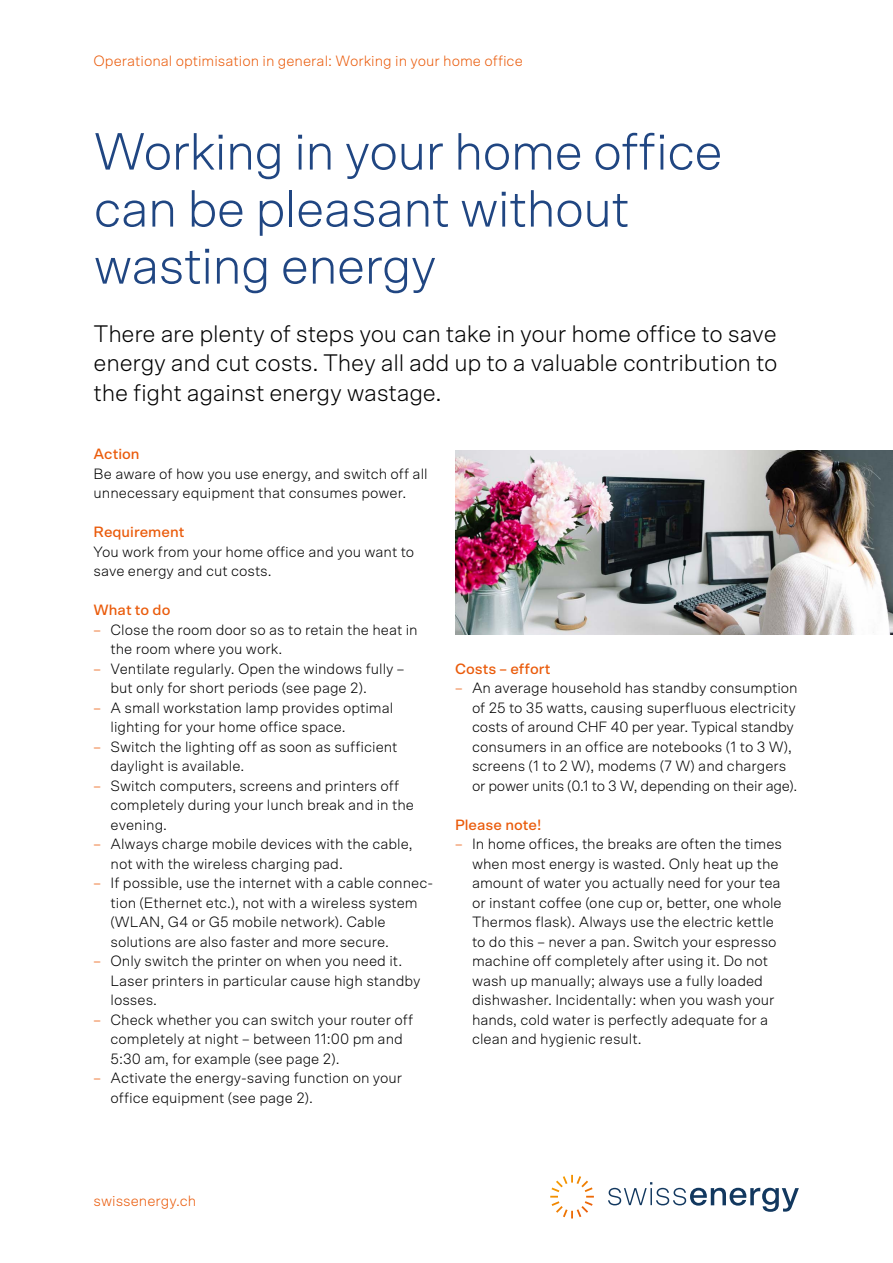
<style>
.page{position:relative;width:893px;height:1263px;background:#fff}
.page>*{position:absolute;margin:0;border:0;box-sizing:border-box;transform-origin:0 0}
.t1{font:300 52.5px/57px "Scto Grotesk A";letter-spacing:-.02em;color:#204682}
.t2{font:300 24px/29.2px "Scto Grotesk A";letter-spacing:-.01em;color:#000;text-align:justify}
.t3{font:300 15px/19.5px "Scto Grotesk A";color:#000}
.t4{font:300 15px "Scto Grotesk A";color:#ea5b0b}
.t5{font:500 15px "Scto Grotesk A";color:#ea5b0b}
.s1{color:#ea5b0b}
</style>
<div class="page">
<img style="left:455px;top:450px;width:438px;height:185px">
<svg style="left:550px;top:1175px;width:44px;height:43px"></svg>
<svg style="left:608px;top:1182px;width:191px;height:30px"></svg>
<p class="t4" style="left:94px;top:52px;width:431px">Operational optimisation in general: Working in your home office</p>
<h1 class="t1" style="left:94px;top:122px;width:631px">Working in your home office can be pleasant without wasting energy</h1>
<h2 class="t2" style="left:94px;top:319px;width:685px">There are plenty of steps you can take in your home office to save energy and cut costs. They all add up to a valuable contribution to the fight against energy wastage.</h2>
<p class="t5" style="left:94px;top:445px;width:48px">Action</p>
<p class="t3" style="left:94px;top:463px;width:336px">Be aware of how you use energy, and switch off all unnecessary equipment that consumes power.</p>
<p class="t5" style="left:94px;top:523px;width:92px">Requirement</p>
<p class="t3" style="left:94px;top:541px;width:322px">You work from your home office and you want to save energy and cut costs.</p>
<p class="t5" style="left:94px;top:601px;width:78px">What to do</p>
<p class="t3" style="left:111px;top:619px;width:309px;text-indent:-17px"><span class="s1">–</span> Close the room door so as to retain the heat in the room where you work.</p>
<p class="t3" style="left:111px;top:658px;width:295px;text-indent:-17px"><span class="s1">–</span> Ventilate regularly. Open the windows fully – but only for short periods (see page 2).</p>
<p class="t3" style="left:111px;top:697px;width:284px;text-indent:-17px"><span class="s1">–</span> A small workstation lamp provides optimal lighting for your home office space.</p>
<p class="t3" style="left:111px;top:736px;width:289px;text-indent:-17px"><span class="s1">–</span> Switch the lighting off as soon as sufficient daylight is available.</p>
<p class="t3" style="left:111px;top:775px;width:305px;text-indent:-17px"><span class="s1">–</span> Switch computers, screens and printers off completely during your lunch break and in the evening.</p>
<p class="t3" style="left:111px;top:834px;width:304px;text-indent:-17px"><span class="s1">–</span> Always charge mobile devices with the cable, not with the wireless charging pad.</p>
<p class="t3" style="left:111px;top:873px;width:324px;text-indent:-17px"><span class="s1">–</span> If possible, use the internet with a cable connec&shy;tion (Ethernet etc.), not with a wireless system (WLAN, G4 or G5 mobile network). Cable solutions are also faster and more secure.</p>
<p class="t3" style="left:111px;top:951px;width:311px;text-indent:-17px"><span class="s1">–</span> Only switch the printer on when you need it.<br>Laser printers in particular cause high standby losses.</p>
<p class="t3" style="left:111px;top:1009px;width:304px;text-indent:-17px"><span class="s1">–</span> Check whether you can switch your router off completely at night – between 11:00 pm and<br>5:30 am, for example (see page 2).</p>
<p class="t3" style="left:111px;top:1068px;width:293px;text-indent:-17px"><span class="s1">–</span> Activate the energy-saving function on your office equipment (see page 2).</p>
<p class="t5" style="left:455px;top:659px;width:97px">Costs – effort</p>
<p class="t3" style="left:472px;top:678px;width:327px;text-indent:-17px"><span class="s1">–</span> An average household has standby consumption of 25 to 35 watts, causing superfluous electricity costs of around CHF 40 per year. Typical standby consumers in an office are notebooks (1 to 3 W), screens (1 to 2 W), modems (7 W) and chargers or power units (0.1 to 3 W, depending on their age).</p>
<p class="t5" style="left:455px;top:815px;width:88px">Please note!</p>
<p class="t3" style="left:472px;top:834px;width:312px;text-indent:-17px"><span class="s1">–</span> In home offices, the breaks are often the times when most energy is wasted. Only heat up the amount of water you actually need for your tea or instant coffee (one cup or, better, one whole Thermos flask). Always use the electric kettle to do this – never a pan. Switch your espresso machine off completely after using it. Do not wash up manually; always use a fully loaded dishwasher. Incidentally: when you wash your hands, cold water is perfectly adequate for a clean and hygienic result.</p>
<p class="t4" style="left:94px;top:1191px;width:104px">swissenergy.ch</p>
</div>
